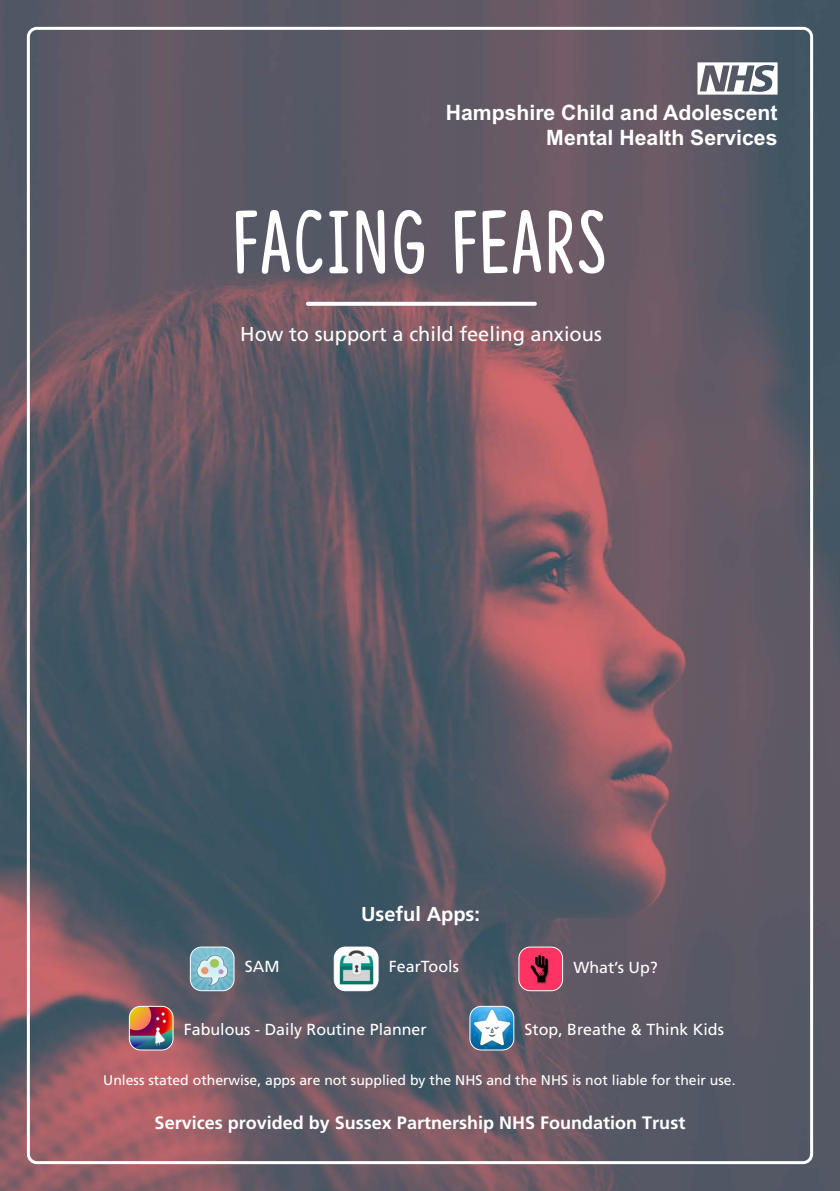
<style>
.page{position:relative;width:840px;height:1191px;background:#fff}
.page>*{position:absolute;margin:0;border:0;box-sizing:border-box;transform-origin:0 0}
.t1{font:90px "Congratulations";color:#fff}
.t2{font:700 21.2px/25.4px "Arial";color:#fff;text-align:right}
.t3{font:20px "Frutiger";color:#fff}
.t4{font:700 20px "Frutiger";color:#fff}
.t5{font:700 18px "Frutiger";color:#fff}
.t6{font:16px "Frutiger";color:#fff}
.t7{font:14px "Frutiger";color:#fff}
</style>
<div class="page">
<img style="left:0;top:0;width:839px;height:1191px">
<svg style="left:308px;top:302px;width:226px;height:4px"></svg>
<img style="left:190px;top:947px;width:44px;height:43px">
<div style="left:190px;top:946px;width:44px;height:45px;border:1px solid #fff;border-radius:11px"></div>
<img style="left:334px;top:947px;width:44px;height:43px">
<div style="left:334px;top:946px;width:44px;height:45px;border:1px solid #fff;border-radius:11px"></div>
<img style="left:470px;top:1006px;width:43px;height:44px">
<div style="left:469px;top:1006px;width:45px;height:44px;border:1px solid #fff;border-radius:11px"></div>
<img style="left:129px;top:1006px;width:44px;height:44px">
<div style="left:129px;top:1006px;width:44px;height:44px;border:1px solid #fff;border-radius:11px"></div>
<svg style="left:697px;top:62px;width:80px;height:33px"></svg>
<img style="left:518px;top:947px;width:44px;height:43px">
<div style="left:518px;top:946px;width:44px;height:45px;border:1px solid #fff;border-radius:11px"></div>
<h2 class="t2" style="left:445px;top:101px;width:333px">Hampshire Child and Adolescent<br>Mental Health Services</h2>
<h1 class="t1" style="left:231px;top:189px;width:378px">FACING FEARS</h1>
<h3 class="t3" style="left:240px;top:322px;width:363px">How to support a child feeling anxious</h3>
<h3 class="t4" style="left:361px;top:902px;width:120px">Useful Apps:</h3>
<p class="t6" style="left:245px;top:957px;width:36px">SAM</p>
<p class="t6" style="left:388px;top:957px;width:71px">FearTools</p>
<p class="t6" style="left:573px;top:957px;width:86px">What’s Up?</p>
<p class="t6" style="left:184px;top:1020px;width:244px">Fabulous - Daily Routine Planner</p>
<p class="t6" style="left:524px;top:1019px;width:201px">Stop, Breathe &amp; Think Kids</p>
<p class="t7" style="left:103px;top:1072px;width:633px">Unless stated otherwise, apps are not supplied by the NHS and the NHS is not liable for their use.</p>
<p class="t5" style="left:154px;top:1111px;width:532px">Services provided by Sussex Partnership NHS Foundation Trust</p>
</div>
